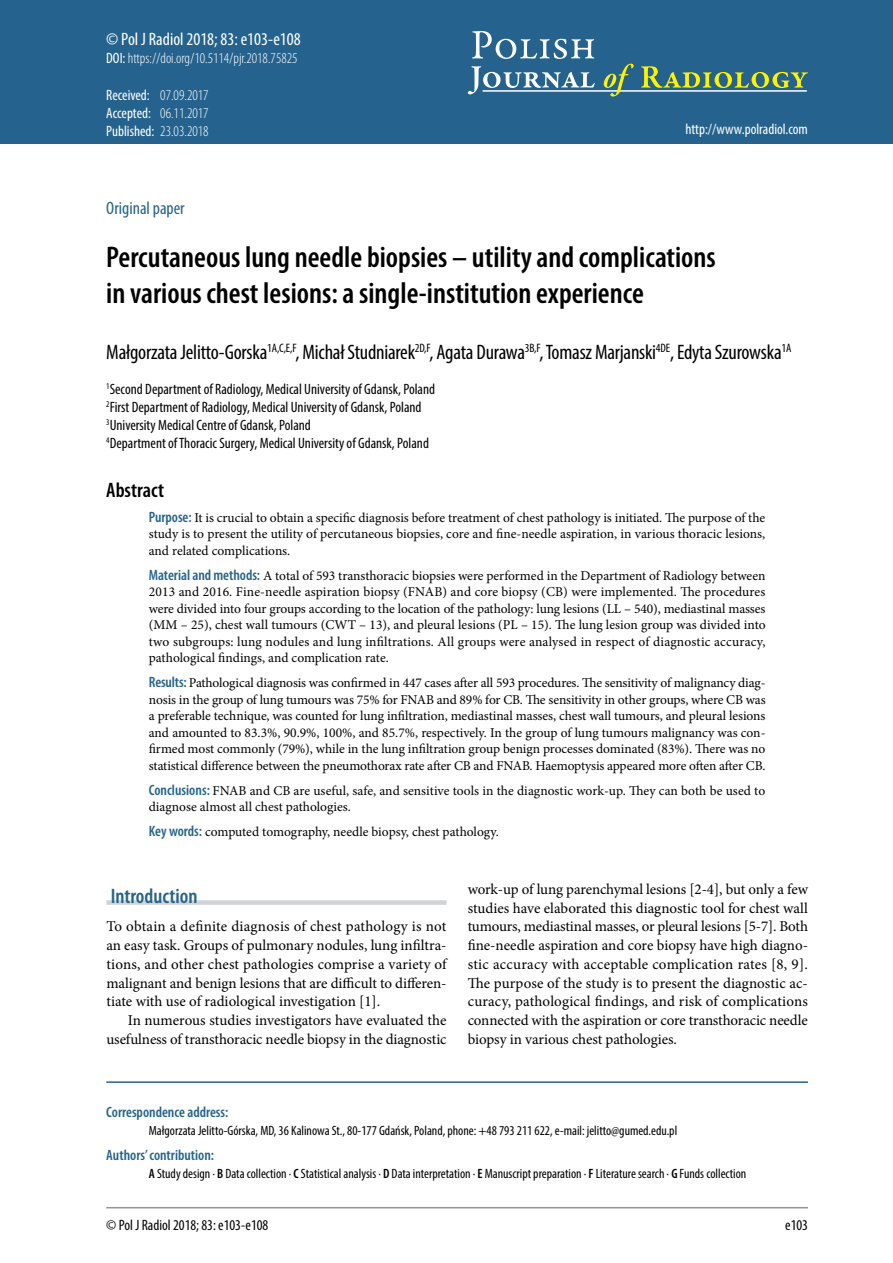
<style>
.page{position:relative;width:893px;height:1263px;background:#fff}
.page>*{position:absolute;margin:0;border:0;box-sizing:border-box;transform-origin:0 0}
.t1{font:600 condensed 30px/36px "Myriad Pro";color:#000}
.t2{font:condensed 21px "Myriad Pro";letter-spacing:-.01em;color:#000}
.t3{font:600 condensed 21px "Myriad Pro";color:#25638e}
.t4{font:600 condensed 21px "Myriad Pro";color:#000}
.t5{font:condensed 18px "Myriad Pro";color:#fff}
.t6{font:condensed 18px "Myriad Pro";color:#25638e}
.t7{font:15px/18.8px "Minion Pro";letter-spacing:-.005em;color:#000;text-align:justify}
.t8{font:condensed 15px/18px "Myriad Pro";color:#000}
.t9{font:300 condensed 15px/18px "Myriad Pro";color:#fff;text-align:justify}
.t10{font:600 condensed 15px "Myriad Pro";color:#25638e}
.t11{font:condensed 15px "Myriad Pro";color:#fff}
.t12{font:13.5px/16.5px "Minion Pro";color:#000;text-align:justify}
.t13{font:condensed 13.5px "Myriad Pro";color:#000}
.s1{font-weight:400}
.s2{font-family:"Myriad Pro";font-weight:600;font-stretch:condensed;font-size:15px;color:#25638e}
.s3{font-weight:600}
</style>
<div class="page">
<hr style="left:106px;top:1207px;width:702px;height:1px;background:#939598">
<div style="left:0;top:0;width:893px;height:144px;background:#25638e"></div>
<svg style="left:472px;top:31px;width:122px;height:28px"></svg>
<svg style="left:468px;top:66px;width:127px;height:28px"></svg>
<hr style="left:483px;top:90px;width:324px;height:2px;background:#fff">
<svg style="left:604px;top:64px;width:30px;height:33px"></svg>
<svg style="left:641px;top:66px;width:167px;height:22px"></svg>
<hr style="left:106px;top:1081px;width:702px;height:2px;background:#25638e">
<div style="left:106px;top:900px;width:341px;height:5px;background:#d1d3d4"></div>
<h3 class="t5" style="left:106px;top:28px;width:196px">© Pol J Radiol 2018; 83: e103-e108</h3>
<p class="t9" style="left:106px;top:48px;width:193px"><span class="s1">DOI:</span> https://doi.org/10.5114/pjr.2018.75825</p>
<p class="t9" style="left:106px;top:86px;width:104px"><span class="s1">Received:</span> 07.09.2017<br><span class="s1">Accepted:</span> 06.11.2017<br><span class="s1">Published:</span> 23.03.2018</p>
<p class="t11" style="left:685px;top:120px;width:124px">http://www.polradiol.com</p>
<h3 class="t6" style="left:106px;top:197px;width:80px">Original paper</h3>
<h1 class="t1" style="left:106px;top:238px;width:611px">Percutaneous lung needle biopsies – utility and complications in various chest lesions: a single-institution experience</h1>
<h2 class="t2" style="left:106px;top:340px;width:687px">Małgorzata Jelitto-Gorska<sup>1A,C,E,F</sup>, Michał Studniarek<sup>2D,F</sup>, Agata Durawa<sup>3B,F</sup>, Tomasz Marjanski<sup>4DE</sup>, Edyta Szurowska<sup>1A</sup></h2>
<p class="t8" style="left:106px;top:380px;width:330px"><sup>1</sup>Second Department of Radiology, Medical University of Gdansk, Poland <sup>2</sup>First Department of Radiology, Medical University of Gdansk, Poland <sup>3</sup>University Medical Centre of Gdansk, Poland<br><sup>4</sup>Department of Thoracic Surgery, Medical University of Gdansk, Poland</p>
<h2 class="t4" style="left:106px;top:477px;width:59px">Abstract</h2>
<p class="t12" style="left:149px;top:509px;width:618px"><span class="s2">Purpose:</span> It is crucial to obtain a specific diagnosis before treatment of chest pathology is initiated. The purpose of the study is to present the utility of percutaneous biopsies, core and fine-needle aspiration, in various thoracic lesions, and related complications.</p>
<p class="t12" style="left:149px;top:567px;width:618px"><span class="s2">Material and methods:</span> A total of 593 transthoracic biopsies were performed in the Department of Radiology between 2013 and 2016. Fine-needle aspiration biopsy (FNAB) and core biopsy (CB) were implemented. The procedures were divided into four groups according to the location of the pathology: lung lesions (LL – 540), mediastinal masses (MM – 25), chest wall tumours (CWT – 13), and pleural lesions (PL – 15). The lung lesion group was divided into two subgroups: lung nodules and lung infiltrations. All groups were analysed in respect of diagnostic accuracy, pathological findings, and complication rate.</p>
<p class="t12" style="left:149px;top:675px;width:618px"><span class="s2">Results:</span> Pathological diagnosis was confirmed in 447 cases after all 593 procedures. The sensitivity of malignancy diag&shy;nosis in the group of lung tumours was 75% for FNAB and 89% for CB. The sensitivity in other groups, where CB was a preferable technique, was counted for lung infiltration, mediastinal masses, chest wall tumours, and pleural lesions and amounted to 83.3%, 90.9%, 100%, and 85.7%, respectively. In the group of lung tumours malignancy was con&shy;firmed most commonly (79%), while in the lung infiltration group benign processes dominated (83%). There was no statistical difference between the pneumothorax rate after CB and FNAB. Haemoptysis appeared more often after CB.</p>
<p class="t12" style="left:149px;top:782px;width:618px"><span class="s2">Conclusions:</span> FNAB and CB are useful, safe, and sensitive tools in the diagnostic work-up. They can both be used to diagnose almost all chest pathologies.</p>
<p class="t12" style="left:149px;top:824px;width:351px"><span class="s2">Key words:</span> computed tomography, needle biopsy, chest pathology.</p>
<h2 class="t3" style="left:111px;top:883px;width:88px">Introduction</h2>
<p class="t7" style="left:106px;top:917px;width:342px">To obtain a definite diagnosis of chest pathology is not an easy task. Groups of pulmonary nodules, lung infiltra&shy;tions, and other chest pathologies comprise a variety of malignant and benign lesions that are difficult to differen&shy;tiate with use of radiological investigation [1].</p>
<p class="t7" style="left:106px;top:1011px;width:342px;text-align:right">In numerous studies investigators have evaluated the usefulness of transthoracic needle biopsy in the diagnostic</p>
<p class="t7" style="left:468px;top:880px;width:342px">work-up of lung parenchymal lesions [2-4], but only a few studies have elaborated this diagnostic tool for chest wall tumours, mediastinal masses, or pleural lesions [5-7]. Both fine-needle aspiration and core biopsy have high diagno&shy;stic accuracy with acceptable complication rates [8, 9].<br>The purpose of the study is to present the diagnostic ac&shy;curacy, pathological findings, and risk of complications connected with the aspiration or core transthoracic needle biopsy in various chest pathologies.</p>
<p class="t10" style="left:106px;top:1103px;width:124px">Correspondence address:</p>
<p class="t13" style="left:149px;top:1122px;width:530px">Małgorzata Jelitto-Górska, MD, 36 Kalinowa St., 80-177 Gdańsk, Poland, phone: +48 793 211 622, e-mail: jelitto@gumed.edu.pl</p>
<p class="t10" style="left:106px;top:1146px;width:109px">Authors’ contribution:</p>
<p class="t13" style="left:149px;top:1165px;width:599px"><span class="s3">A</span> Study design ∙ <span class="s3">B</span> Data collection ∙ <span class="s3">C</span> Statistical analysis ∙ <span class="s3">D</span> Data interpretation ∙ <span class="s3">E</span> Manuscript preparation ∙ <span class="s3">F</span> Literature search ∙ <span class="s3">G</span> Funds collection</p>
<p class="t8" style="left:106px;top:1216px;width:164px">© Pol J Radiol 2018; 83: e103-e108</p>
<p class="t8" style="left:785px;top:1216px;width:24px">e103</p>
</div>
